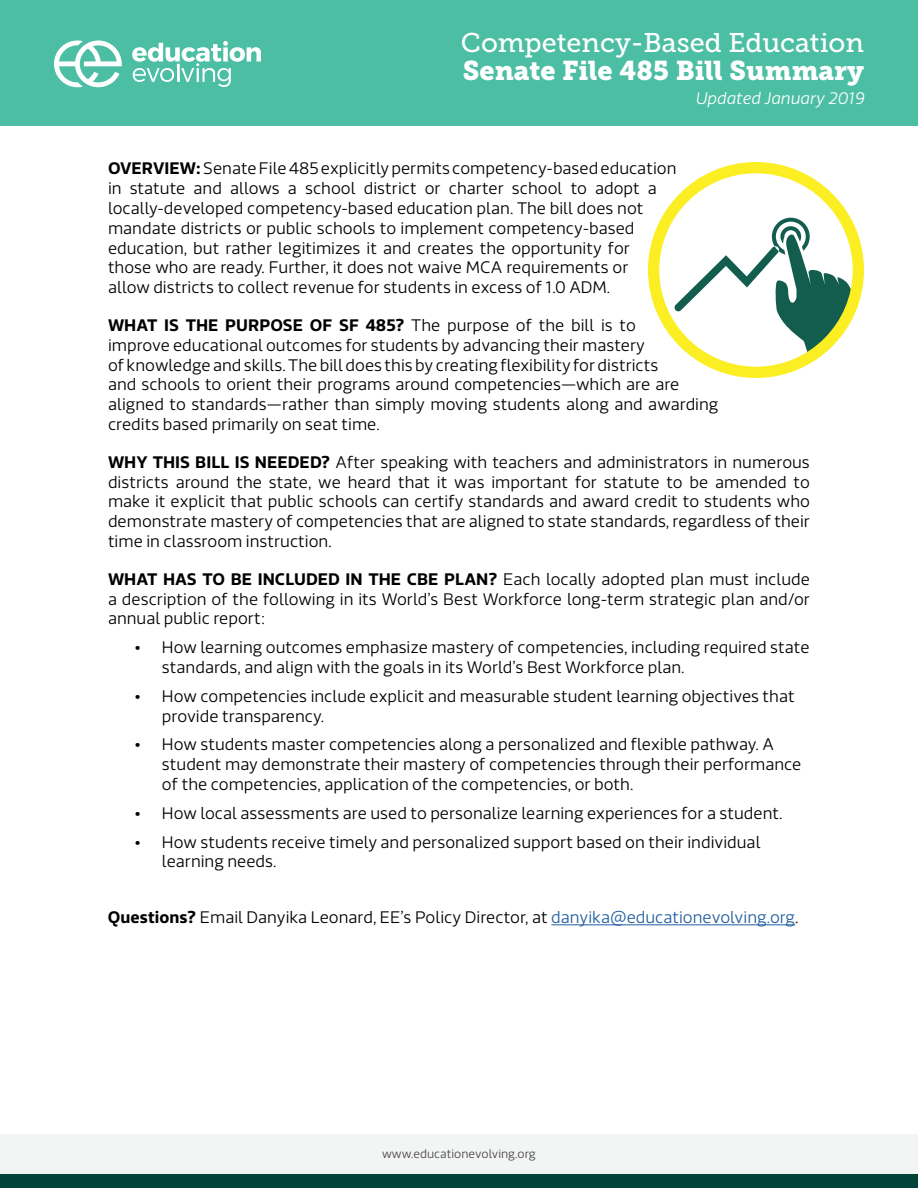
<style>
.page{position:relative;width:918px;height:1188px;background:#fff}
.page>*{position:absolute;margin:0;border:0;box-sizing:border-box;transform-origin:0 0}
.t1{font:27px "Museo Slab 500";color:#fff}
.t2{font:27px "Museo Slab 900";color:#fff}
.t3{font:300 16.5px/19.8px "Riona Sans";color:#000}
.t4{font:italic 300 16.5px "Riona Sans";color:#fff}
.t5{font:300 12px "Riona Sans";color:#48484a}
.s1{font-weight:700}
.s2{color:#215e9e}
</style>
<div class="page">
<hr style="left:551px;top:924px;width:244px;height:1px;background:#215e9e">
<div style="left:0;top:1134px;width:918px;height:42px;background:#f3f4f4"></div>
<div style="left:0;top:0;width:918px;height:126px;background:#4bbea3"></div>
<div style="left:0;top:1174px;width:918px;height:14px;background:#004338"></div>
<svg style="left:132px;top:41px;width:129px;height:46px"></svg>
<svg style="left:54px;top:40px;width:68px;height:47px"></svg>
<svg style="left:648px;top:162px;width:216px;height:216px"></svg>
<h1 class="t1" style="left:461px;top:27px;width:405px">Competency-Based Education</h1>
<h1 class="t2" style="left:463px;top:55px;width:403px">Senate File 485 Bill Summary</h1>
<p class="t4" style="left:695px;top:89px;width:170px">Updated January 2019</p>
<p class="t3" style="left:108px;top:159px;width:570px"><span class="s1">OVERVIEW:</span> Senate File 485 explicitly permits competency-based education in statute and allows a school district or charter school to adopt a locally-developed competency-based education plan. The bill does not mandate districts or public schools to implement competency-based education, but rather legitimizes it and creates the opportunity for those who are ready. Further, it does not waive MCA requirements or<br>allow districts to collect revenue for students in excess of 1.0 ADM.</p>
<p class="t3" style="left:108px;top:316px;width:612px"><span class="s1">WHAT IS THE PURPOSE OF SF 485?</span> The purpose of the bill is to<br>improve educational outcomes for students by advancing their mastery<br>of knowledge and skills. The bill does this by creating flexibility for districts<br>and schools to orient their programs around competencies—which are are aligned to standards—rather than simply moving students along and awarding credits based primarily on seat time.</p>
<p class="t3" style="left:108px;top:452px;width:704px;text-align:justify"><span class="s1">WHY THIS BILL IS NEEDED?</span> After speaking with teachers and administrators in numerous districts around the state, we heard that it was important for statute to be amended to make it explicit that public schools can certify standards and award credit to students who demonstrate mastery of competencies that are aligned to state standards, regardless of their time in classroom instruction.</p>
<p class="t3" style="left:108px;top:569px;width:704px;text-align:justify"><span class="s1">WHAT HAS TO BE INCLUDED IN THE CBE PLAN?</span> Each locally adopted plan must include a description of the following in its World’s Best Workforce long-term strategic plan and/or annual public report:</p>
<p class="t3" style="left:162px;top:638px;width:649px;text-indent:-27px">• How learning outcomes emphasize mastery of competencies, including required state standards, and align with the goals in its World’s Best Workforce plan.</p>
<p class="t3" style="left:162px;top:686px;width:634px;text-indent:-27px">• How competencies include explicit and measurable student learning objectives that provide transparency.</p>
<p class="t3" style="left:162px;top:735px;width:641px;text-indent:-27px">• How students master competencies along a personalized and flexible pathway. A student may demonstrate their mastery of competencies through their performance of the competencies, application of the competencies, or both.</p>
<p class="t3" style="left:135px;top:803px;width:649px">• How local assessments are used to personalize learning experiences for a student.</p>
<p class="t3" style="left:162px;top:832px;width:600px;text-indent:-27px">• How students receive timely and personalized support based on their individual learning needs.</p>
<p class="t3" style="left:108px;top:908px;width:692px"><span class="s1">Questions?</span> Email Danyika Leonard, EE’s Policy Director, at <span class="s2">danyika@educationevolving.org</span>.</p>
<p class="t5" style="left:382px;top:1147px;width:155px">www.educationevolving.org</p>
</div>
